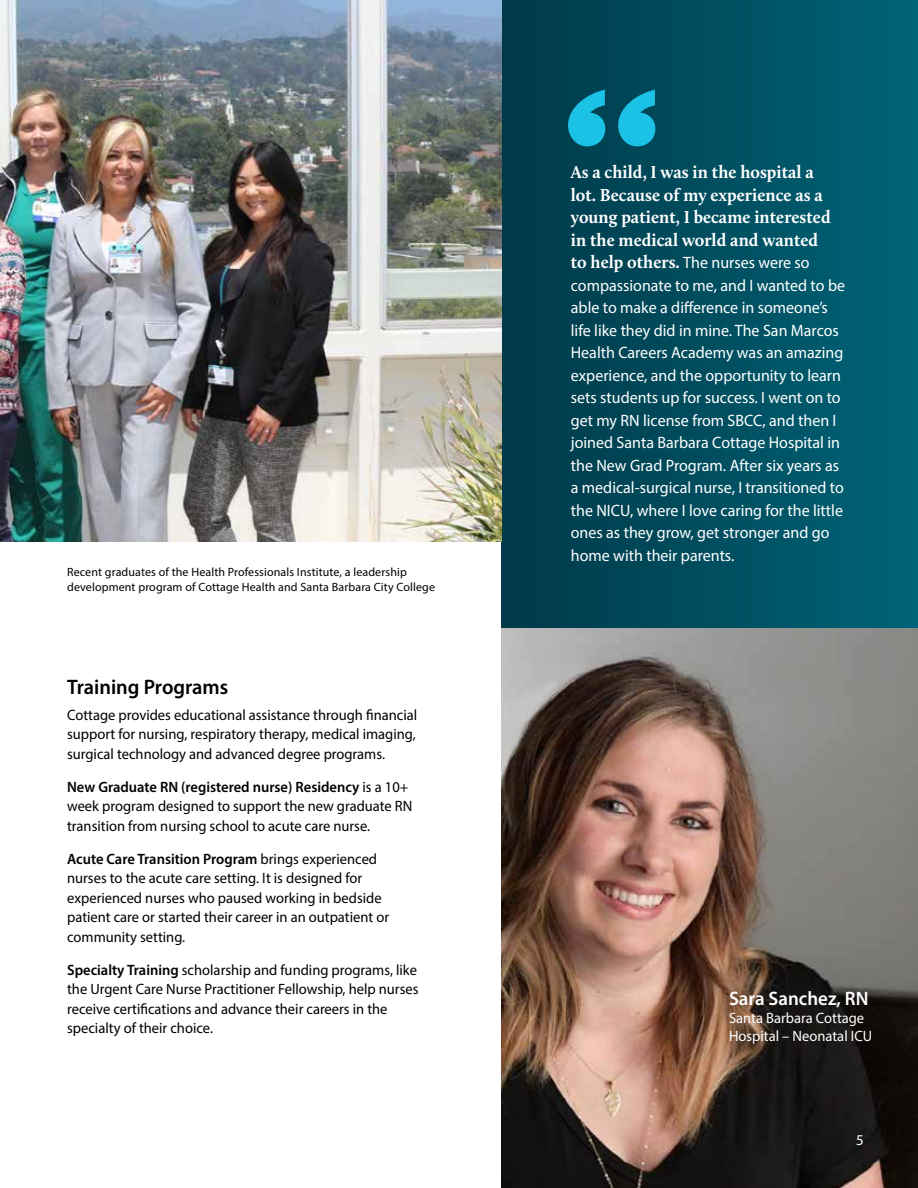
<style>
.page{position:relative;width:918px;height:1188px;background:#fff}
.page>*{position:absolute;margin:0;border:0;box-sizing:border-box;transform-origin:0 0}
.t1{font:600 21px "Myriad Pro";color:#000}
.t2{font:600 19.5px "Myriad Pro";color:#fff}
.t3{font:700 18px/22.5px "Calluna";color:#fff}
.t4{font:16.5px/22.5px "Myriad Pro";color:#fff}
.t5{font:15px/19.5px "Myriad Pro";color:#000}
.t6{font:15px/18px "Myriad Pro";color:#fff}
.t7{font:12px/15px "Myriad Pro";letter-spacing:.01em;color:#000}
.s1{font-weight:600}
.s2{font-family:"Calluna";font-weight:700;font-size:18px}
</style>
<div class="page">
<div style="left:502px;top:0;width:416px;height:1188px;background:linear-gradient(to right,#013949,#006377)"></div>
<img style="left:502px;top:629px;width:416px;height:559px">
<img style="left:0;top:0;width:502px;height:541px">
<svg style="left:568px;top:90px;width:87px;height:56px;background:#108fab"></svg>
<p class="t7" style="left:67px;top:564px;width:369px">Recent graduates of the Health Professionals Institute, a leadership development program of Cottage Health and Santa Barbara City College</p>
<h1 class="t1" style="left:67px;top:673px;width:163px">Training Programs</h1>
<p class="t5" style="left:67px;top:705px;width:352px;text-align:justify">Cottage provides educational assistance through financial support for nursing, respiratory therapy, medical imaging, surgical technology and advanced degree programs.</p>
<p class="t5" style="left:67px;top:777px;width:347px"><span class="s1">New Graduate RN (registered nurse) Residency</span> is a 10+ week program designed to support the new graduate RN transition from nursing school to acute care nurse.</p>
<p class="t5" style="left:67px;top:849px;width:323px"><span class="s1">Acute Care Transition Program</span> brings experienced nurses to the acute care setting. It is designed for experienced nurses who paused working in bedside patient care or started their career in an outpatient or community setting.</p>
<p class="t5" style="left:67px;top:960px;width:353px"><span class="s1">Specialty Training</span> scholarship and funding programs, like the Urgent Care Nurse Practitioner Fellowship, help nurses receive certifications and advance their careers in the specialty of their choice.</p>
<p class="t3" style="left:571px;top:161px;width:261px">As a child, I was in the hospital a lot. Because of my experience as a young patient, I became interested in the medical world and wanted</p>
<p class="t4" style="left:571px;top:251px;width:276px"><span class="s2">to help others.</span> The nurses were so compassionate to me, and I wanted to be able to make a difference in someone’s life like they did in mine. The San Marcos Health Careers Academy was an amazing experience, and the opportunity to learn sets students up for success. I went on to get my RN license from SBCC, and then I joined Santa Barbara Cottage Hospital in the New Grad Program. After six years as a medical-surgical nurse, I transitioned to the NICU, where I love caring for the little ones as they grow, get stronger and go home with their parents.</p>
<h2 class="t2" style="left:729px;top:986px;width:141px">Sara Sanchez, RN</h2>
<p class="t6" style="left:729px;top:1009px;width:145px">Santa Barbara Cottage<br>Hospital – Neonatal ICU</p>
<p class="t6" style="left:856px;top:1131px;width:9px">5</p>
</div>
